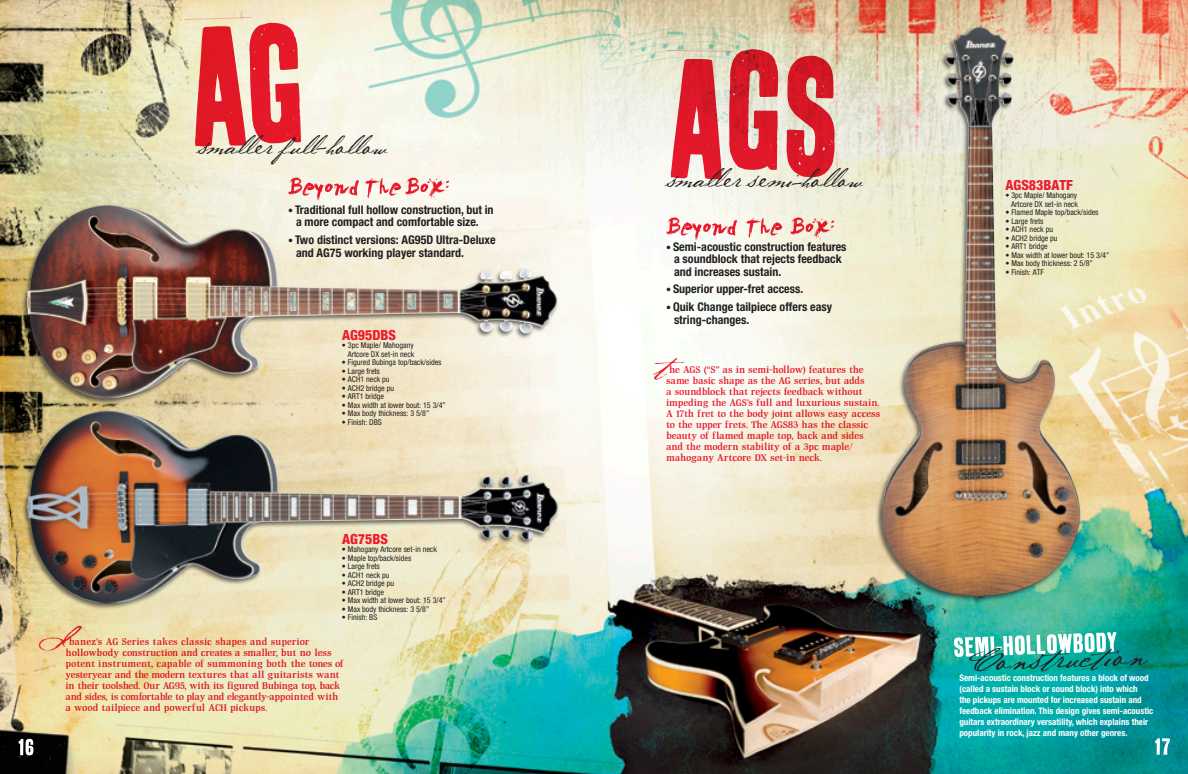
<style>
.page{position:relative;width:1188px;height:774px;background:#fff}
.page>*{position:absolute;margin:0;border:0;box-sizing:border-box;transform-origin:0 0}
.t1{font:26px "Baker Script";color:#ee1a2e}
.t2{font:25px "Baker Script";color:#231f1f}
.t3{font:20px "Baker Script";letter-spacing:.02em;color:#231f1f}
.t4{font:800 condensed 14px "Helvetica Neue";color:#ee1a2e}
.t5{font:700 condensed 12px/12.5px "Helvetica Neue";color:#231f1f}
.t6{font:10px/11px "GM Hightop Demoversion";letter-spacing:-.025em;color:#ee1a2e}
.t7{font:700 condensed 9px/11px "Helvetica Neue";color:#fff}
.t8{font:condensed 8px/8.5px "Helvetica Neue";color:#231f1f;text-align:right}
.s1{font-size:10px}
</style>
<div class="page">
<img style="left:0;top:0;width:1188px;height:774px">
<div style="left:875px;top:25px;width:207px;height:579px;background:#231f1f;opacity:.65"></div>
<img style="left:881px;top:27px;width:199px;height:571px">
<div style="left:21px;top:409px;width:539px;height:201px;background:#231f1f;opacity:.65"></div>
<img style="left:27px;top:410px;width:531px;height:194px">
<div style="left:21px;top:203px;width:538px;height:201px;background:#231f1f;opacity:.65"></div>
<img style="left:27px;top:205px;width:530px;height:193px">
<svg style="left:288px;top:177px;width:161px;height:24px"></svg>
<svg style="left:666px;top:217px;width:168px;height:24px"></svg>
<svg style="left:184px;top:17px;width:117px;height:129px;background:#e9716e"></svg>
<svg style="left:666px;top:49px;width:169px;height:131px;background:#df6e70"></svg>
<svg style="left:954px;top:631px;width:162px;height:27px"></svg>
<svg style="left:1152px;top:738px;width:18px;height:18px"></svg>
<svg style="left:16px;top:739px;width:17px;height:17px"></svg>
<h3 class="t3" style="left:198px;top:135px;width:190px">s m a lle r fu ll- ho llo w</h3>
<h3 class="t3" style="left:667px;top:168px;width:197px">smaller semi-hollow</h3>
<p class="t5" style="left:288px;top:203px;width:207px;text-align:center"><span class="s1">•</span> Traditional full hollow construction, but in a more compact and comfortable size.</p>
<p class="t5" style="left:296px;top:233px;width:201px;text-indent:-8px"><span class="s1">•</span> Two distinct versions: AG95D Ultra-Deluxe and AG75 working player standard.</p>
<p class="t5" style="left:674px;top:240px;width:174px;text-indent:-8px"><span class="s1">•</span> Semi-acoustic construction features a soundblock that rejects feedback and increases sustain.</p>
<p class="t5" style="left:666px;top:283px;width:139px"><span class="s1">•</span> Superior upper-fret access.</p>
<p class="t5" style="left:674px;top:301px;width:160px;text-indent:-8px"><span class="s1">•</span> Quik Change tailpiece offers easy string-changes.</p>
<h3 class="t4" style="left:342px;top:326px;width:55px">AG95DBS</h3>
<p class="t8" style="left:342px;top:341px;width:74px">• 3pc Maple/ Mahogany<br>Artcore DX set-in neck</p>
<p class="t8" style="left:342px;top:358px;width:101px">• Figured Bubinga top/back/sides</p>
<p class="t8" style="left:342px;top:367px;width:39px">• Large frets</p>
<p class="t8" style="left:342px;top:375px;width:49px">• ACH1 neck pu</p>
<p class="t8" style="left:342px;top:384px;width:54px">• ACH2 bridge pu</p>
<p class="t8" style="left:342px;top:392px;width:44px">• ART1 bridge</p>
<p class="t8" style="left:342px;top:401px;width:105px">• Max width at lower bout: 15 3/4”</p>
<p class="t8" style="left:342px;top:409px;width:89px">• Max body thickness: 3 5/8”</p>
<p class="t8" style="left:342px;top:418px;width:41px">• Finish: DBS</p>
<h3 class="t4" style="left:342px;top:530px;width:47px">AG75BS</h3>
<p class="t8" style="left:342px;top:545px;width:96px">• Mahogany Artcore set-in neck</p>
<p class="t8" style="left:342px;top:554px;width:71px">• Maple top/back/sides</p>
<p class="t8" style="left:342px;top:562px;width:39px">• Large frets</p>
<p class="t8" style="left:342px;top:571px;width:49px">• ACH1 neck pu</p>
<p class="t8" style="left:342px;top:579px;width:54px">• ACH2 bridge pu</p>
<p class="t8" style="left:342px;top:588px;width:44px">• ART1 bridge</p>
<p class="t8" style="left:342px;top:596px;width:105px">• Max width at lower bout: 15 3/4”</p>
<p class="t8" style="left:342px;top:605px;width:89px">• Max body thickness: 3 5/8”</p>
<p class="t8" style="left:342px;top:613px;width:37px">• Finish: BS</p>
<h1 class="t1" style="left:42px;top:625px;width:45px">I</h1>
<p class="t6" style="left:66px;top:636px;width:280px;text-indent:3px">banez’s AG Series takes classic shapes and superior hollowbody construction and creates a smaller, but no less potent instrument, capable of summoning both the tones of yesteryear and the modern textures that all guitarists want in their toolshed. Our AG95, with its figured Bubinga top, back and sides, is comfortable to play and elegantly-appointed with a wood tailpiece and powerful ACH pickups.</p>
<h1 class="t1" style="left:653px;top:352px;width:34px">t</h1>
<p class="t6" style="left:666px;top:365px;width:216px;text-indent:3px">he AGS (“S” as in semi-hollow) features the same basic shape as the AG series, but adds<br>a soundblock that rejects feedback without impeding the AGS’s full and luxurious sustain.<br>A 17th fret to the body joint allows easy access to the upper frets. The AGS83 has the classic beauty of flamed maple top, back and sides and the modern stability of a 3pc maple/ mahogany Artcore DX set-in neck.</p>
<h3 class="t4" style="left:1006px;top:176px;width:69px">AGS83BATF</h3>
<p class="t8" style="left:1006px;top:191px;width:74px">• 3pc Maple/ Mahogany<br>Artcore DX set-in neck</p>
<p class="t8" style="left:1006px;top:208px;width:94px">• Flamed Maple top/back/sides</p>
<p class="t8" style="left:1006px;top:217px;width:39px">• Large frets</p>
<p class="t8" style="left:1006px;top:225px;width:49px">• ACH1 neck pu</p>
<p class="t8" style="left:1006px;top:234px;width:54px">• ACH2 bridge pu</p>
<p class="t8" style="left:1006px;top:242px;width:44px">• ART1 bridge</p>
<p class="t8" style="left:1006px;top:251px;width:105px">• Max width at lower bout: 15 3/4”</p>
<p class="t8" style="left:1006px;top:259px;width:89px">• Max body thickness: 2 5/8”</p>
<p class="t8" style="left:1006px;top:268px;width:40px">• Finish: ATF</p>
<h2 class="t2" style="left:972px;top:648px;width:173px;rotate:-2deg">Construction</h2>
<p class="t7" style="left:959px;top:672px;width:195px">Semi-acoustic construction features a block of wood (called a sustain block or sound block) into which<br>the pickups are mounted for increased sustain and feedback elimination. This design gives semi-acoustic guitars extraordinary versatility, which explains their popularity in rock, jazz and many other genres.</p>
</div>
